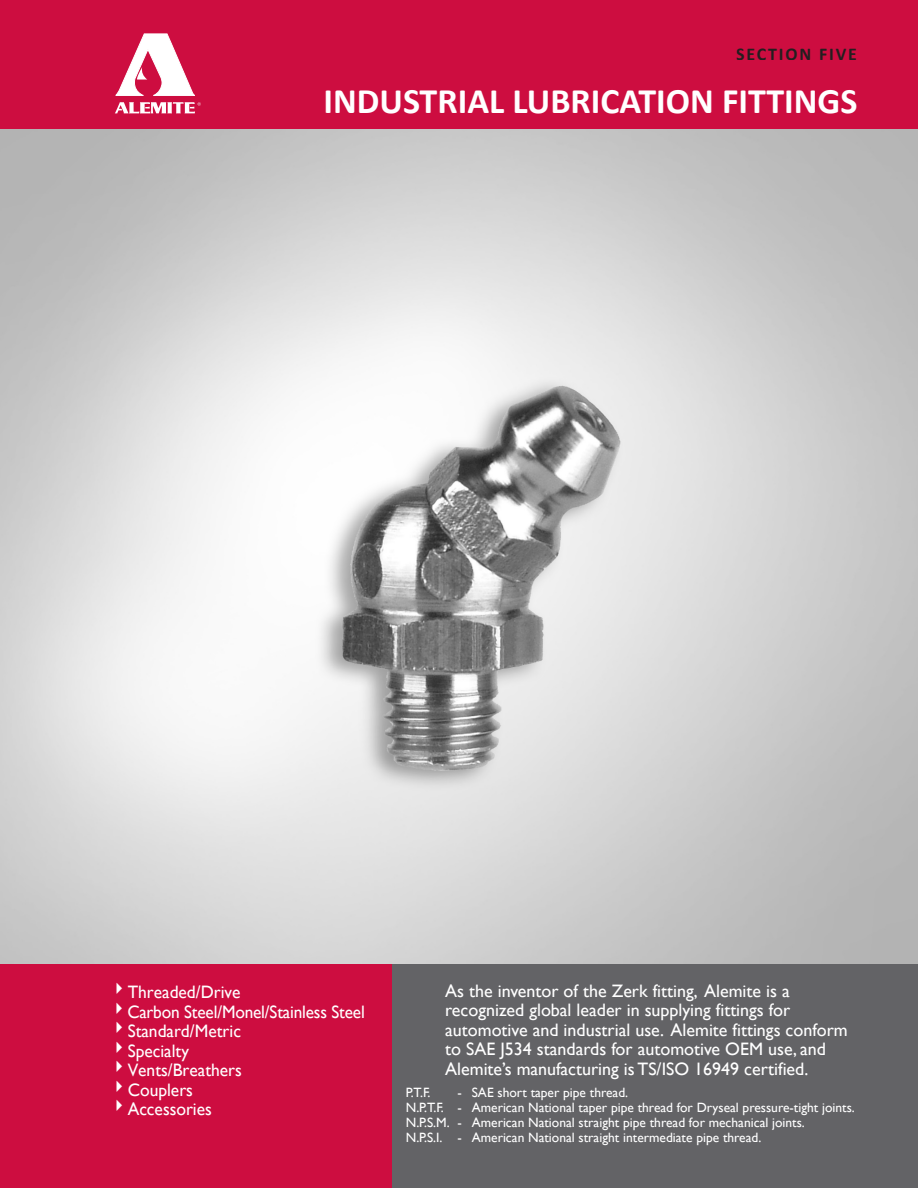
<style>
.page{position:relative;width:918px;height:1188px;background:#fff}
.page>*{position:absolute;margin:0;border:0;box-sizing:border-box;transform-origin:0 0}
.t1{font:700 36px "Calibri";color:#fff}
.t2{font:18px/19.5px "Gill Sans";color:#fff}
.t3{font:18px "Gill Sans";color:#fff;scale:.96 1}
.t4{font:700 18px "Calibri";letter-spacing:.1em;color:#231f20}
.t5{font:13.5px/15px "Gill Sans";color:#fff}
</style>
<div class="page">
<img style="left:0;top:128px;width:918px;height:836px">
<div style="left:0;top:0;width:918px;height:128px;background:#cd0d40"></div>
<div style="left:384px;top:964px;width:534px;height:224px;background:#636366"></div>
<div style="left:0;top:964px;width:392px;height:224px;background:#cd0d40"></div>
<svg style="left:115px;top:34px;width:80px;height:62px"></svg>
<svg style="left:115px;top:102px;width:86px;height:11px"></svg>
<p class="t4" style="left:736px;top:43px;width:122px">SECTION FIVE</p>
<p class="t1" style="left:323px;top:78px;width:536px">INDUSTRIAL LUBRICATION FITTINGS</p>
<p class="t2" style="left:110px;top:982px;width:132px">✔Threaded/Drive</p>
<p class="t3" style="left:110px;top:1001px;width:267px">✔Carbon Steel/Monel/Stainless Steel</p>
<p class="t2" style="left:110px;top:1021px;width:132px">✔Standard/Metric</p>
<p class="t2" style="left:110px;top:1041px;width:80px">✔Specialty</p>
<p class="t2" style="left:110px;top:1060px;width:133px">✔Vents/Breathers</p>
<p class="t2" style="left:110px;top:1080px;width:84px">✔Couplers</p>
<p class="t2" style="left:110px;top:1099px;width:103px">✔Accessories</p>
<p class="t2" style="left:445px;top:981px;width:404px">As the inventor of the Zerk fitting, Alemite is a recognized global leader in supplying fittings for automotive and industrial use. Alemite fittings conform to SAE J534 standards for automotive OEM use, and Alemite’s manufacturing is TS/ISO 16949 certified.</p>
<p class="t5" style="left:406px;top:1085px;width:451px;text-indent:52px">- SAE short taper pipe thread.<br>N.P.T.F. - American National taper pipe thread for Dryseal pressure-tight joints.<br>N.P.S.M. - American National straight pipe thread for mechanical joints.<br>N.P.S.I. - American National straight intermediate pipe thread.</p>
<p class="t5" style="left:406px;top:1085px;width:26px">P.T.F.</p>
</div>
